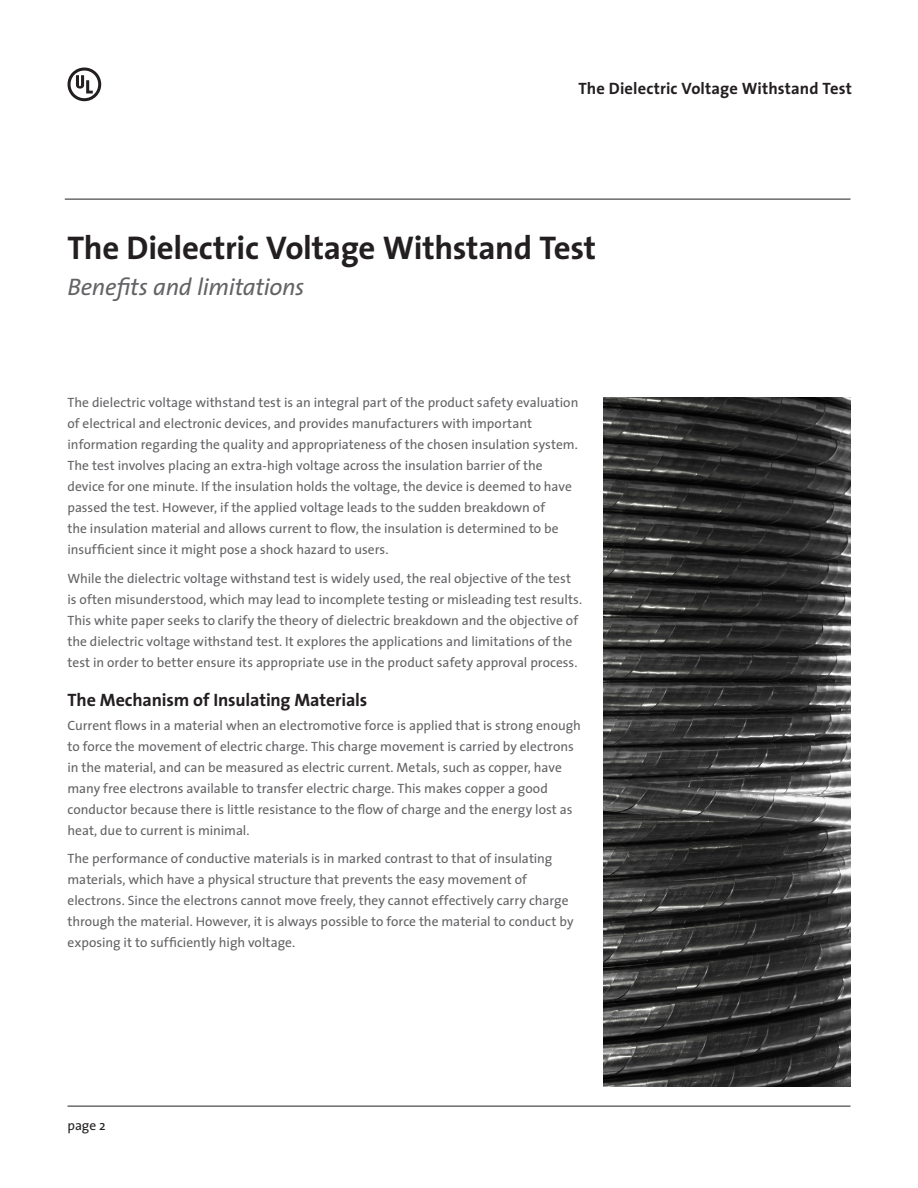
<style>
.page{position:relative;width:918px;height:1188px;background:#fff}
.page>*{position:absolute;margin:0;border:0;box-sizing:border-box;transform-origin:0 0}
.t1{font:700 33px "The Sans";letter-spacing:-.01em;color:#231f20}
.t2{font:italic 24px "The Sans";letter-spacing:-.01em;color:#636366}
.Body_Copy{font:700 18px "The Sans";letter-spacing:-.01em;color:#231f20}
.t3{font:700 16.5px "The Sans";letter-spacing:.01em;color:#231f20}
.Body_Copy-2{font:13.5px/21px "The Sans";color:#636366}
.t4{font:13.5px "The Sans";color:#231f20}
</style>
<div class="page">
<svg style="left:67px;top:67px;width:35px;height:35px"></svg>
<hr style="left:65px;top:199px;width:785px;height:1px;background:#231f20">
<hr style="left:68px;top:1106px;width:782px;height:1px;background:#231f20">
<img style="left:604px;top:397px;width:246px;height:689px">
<p class="t3" style="left:578px;top:74px;width:275px">The Dielectric Voltage Withstand Test</p>
<p class="t1" style="left:68px;top:221px;width:530px">The Dielectric Voltage Withstand Test</p>
<p class="t2" style="left:68px;top:267px;width:238px">Benefits and limitations</p>
<p class="Body_Copy-2" style="left:68px;top:392px;width:512px">The dielectric voltage withstand test is an integral part of the product safety evaluation of electrical and electronic devices, and provides manufacturers with important information regarding the quality and appropriateness of the chosen insulation system.<br>The test involves placing an extra-high voltage across the insulation barrier of the device for one minute. If the insulation holds the voltage, the device is deemed to have passed the test. However, if the applied voltage leads to the sudden breakdown of<br>the insulation material and allows current to flow, the insulation is determined to be insufficient since it might pose a shock hazard to users.</p>
<p class="Body_Copy-2" style="left:68px;top:567px;width:516px">While the dielectric voltage withstand test is widely used, the real objective of the test is often misunderstood, which may lead to incomplete testing or misleading test results.<br>This white paper seeks to clarify the theory of dielectric breakdown and the objective of the dielectric voltage withstand test. It explores the applications and limitations of the test in order to better ensure its appropriate use in the product safety approval process.</p>
<p class="Body_Copy" style="left:68px;top:685px;width:301px">The Mechanism of Insulating Materials</p>
<p class="Body_Copy-2" style="left:68px;top:714px;width:515px">Current flows in a material when an electromotive force is applied that is strong enough to force the movement of electric charge. This charge movement is carried by electrons in the material, and can be measured as electric current. Metals, such as copper, have many free electrons available to transfer electric charge. This makes copper a good conductor because there is little resistance to the flow of charge and the energy lost as heat, due to current is minimal.</p>
<p class="Body_Copy-2" style="left:68px;top:848px;width:508px">The performance of conductive materials is in marked contrast to that of insulating materials, which have a physical structure that prevents the easy movement of electrons. Since the electrons cannot move freely, they cannot effectively carry charge through the material. However, it is always possible to force the material to conduct by exposing it to sufficiently high voltage.</p>
<p class="t4" style="left:68px;top:1115px;width:40px">page 2</p>
</div>
